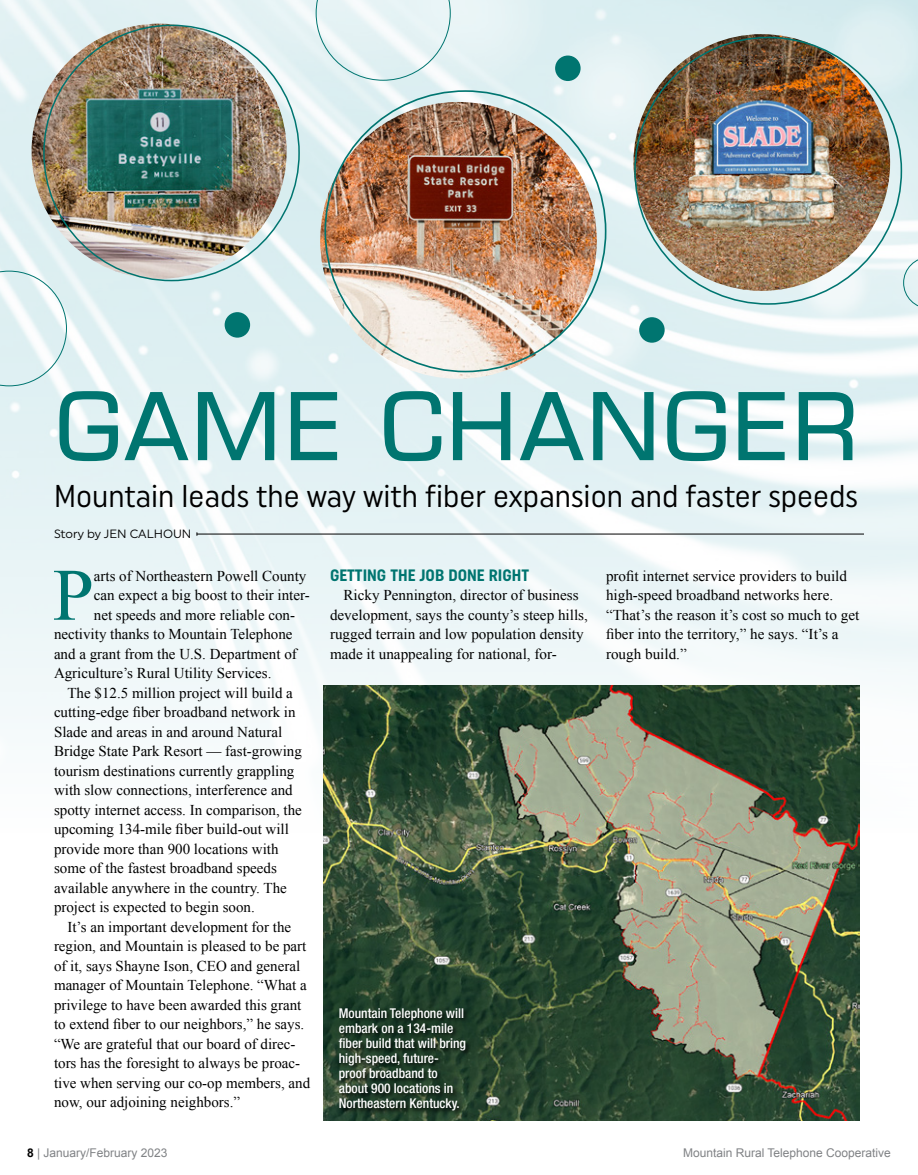
<style>
.page{position:relative;width:918px;height:1175px;background:#fff}
.page>*{position:absolute;margin:0;border:0;box-sizing:border-box;transform-origin:0 0}
.RTM_Headline{font:119.25px "Euro Caps";color:#007570}
.RTM_Drop_Cap{font:73.95px "Times New Roman";color:#007570}
.RTM_Subhead{font:31.5px "Uniform Condensed";color:#000}
.RTM_Subhead_in_Body{font:700 16.5px "Uniform Condensed";color:#007570}
.RTM_Body_Copy{font:15px/19.5px "Times New Roman";color:#000}
.RTM_Drop_Cap-2{font:15px "Times New Roman";color:#000}
.RTM_Cutlines{font:500 condensed 13.5px/15px "Helvetica Neue LT Std";color:#fff}
.t1{font:12px "Arial";color:#808285}
.RTM_Byline{font:12px "Uniform";color:#000}
.s1{font-weight:700;color:#000}
</style>
<div class="page">
<img style="left:0;top:0;width:918px;height:832px">
<hr style="left:197px;top:533px;width:667px;height:1px;background:#000">
<img style="left:324px;top:685px;width:536px;height:435px">
<img style="left:32px;top:24px;width:255px;height:255px;border-radius:128px">
<img style="left:320px;top:102px;width:277px;height:277px;border-radius:138px">
<img style="left:633px;top:34px;width:257px;height:257px;border-radius:128px">
<svg style="left:316px;top:0;width:135px;height:81px"></svg>
<div style="left:639px;top:317px;width:26px;height:26px;background:#007570;border-radius:50%"></div>
<svg style="left:903px;top:257px;width:15px;height:52px"></svg>
<svg style="left:0;top:271px;width:67px;height:115px"></svg>
<div style="left:225px;top:312px;width:25px;height:26px;background:#007570;border-radius:50%"></div>
<div style="left:555px;top:56px;width:26px;height:25px;background:#007570;border-radius:50%"></div>
<div style="left:337px;top:1006px;width:134px;height:110px;background:#000;opacity:.9"></div>
<p class="RTM_Headline" style="left:54px;top:353px;width:807px">Game changer</p>
<p class="RTM_Subhead" style="left:54px;top:477px;width:806px">Mountain leads the way with fiber expansion and faster speeds</p>
<p class="RTM_Byline" style="left:54px;top:526px;width:139px">Story by JEN CALHOUN</p>
<p class="RTM_Drop_Cap" style="left:53px;top:545px;width:43px">P</p>
<p class="RTM_Drop_Cap-2" style="left:94px;top:565px;width:214px">arts of Northeastern Powell County</p>
<p class="RTM_Drop_Cap-2" style="left:94px;top:585px;width:217px">can expect a big boost to their inter-</p>
<p class="RTM_Drop_Cap-2" style="left:94px;top:604px;width:203px">net speeds and more reliable con-</p>
<p class="RTM_Drop_Cap-2" style="left:54px;top:624px;width:240px">nectivity thanks to Mountain Telephone</p>
<p class="RTM_Drop_Cap-2" style="left:54px;top:643px;width:244px">and a grant from the U.S. Department of</p>
<p class="RTM_Drop_Cap-2" style="left:54px;top:663px;width:219px">Agriculture’s Rural Utility Services.</p>
<p class="RTM_Body_Copy" style="left:54px;top:683px;width:249px;text-indent:14px">The $12.5 million project will build a cutting-edge fiber broadband network in Slade and areas in and around Natural Bridge State Park Resort — fast-growing tourism destinations currently grappling with slow connections, interference and spotty internet access. In comparison, the upcoming 134-mile fiber build-out will provide more than 900 locations with some of the fastest broadband speeds available anywhere in the country. The project is expected to begin soon.</p>
<p class="RTM_Body_Copy" style="left:54px;top:917px;width:258px;text-indent:14px">It’s an important development for the region, and Mountain is pleased to be part of it, says Shayne Ison, CEO and general manager of Mountain Telephone. “What a privilege to have been awarded this grant to extend fiber to our neighbors,” he says. “We are grateful that our board of direc&shy;tors has the foresight to always be proac&shy;tive when serving our co-op members, and now, our adjoining neighbors.”</p>
<p class="RTM_Subhead_in_Body" style="left:330px;top:565px;width:201px">GETTING THE JOB DONE RIGHT</p>
<p class="RTM_Body_Copy" style="left:330px;top:585px;width:259px;text-indent:14px">Ricky Pennington, director of business development, says the county’s steep hills, rugged terrain and low population density made it unappealing for national, for-</p>
<p class="RTM_Body_Copy" style="left:606px;top:566px;width:255px">profit internet service providers to build high-speed broadband networks here. “That’s the reason it’s cost so much to get fiber into the territory,” he says. “It’s a rough build.”</p>
<p class="RTM_Cutlines" style="left:339px;top:1005px;width:129px">Mountain Telephone will embark on a 134-mile fiber build that will bring high-speed, future&shy;proof broadband to about 900 locations in<br>Northeastern Kentucky.</p>
<p class="t1" style="left:27px;top:1144px;width:142px"><span class="s1">8</span> | January/February 2023</p>
<p class="t1" style="left:683px;top:1144px;width:209px">Mountain Rural Telephone Cooperative</p>
</div>
